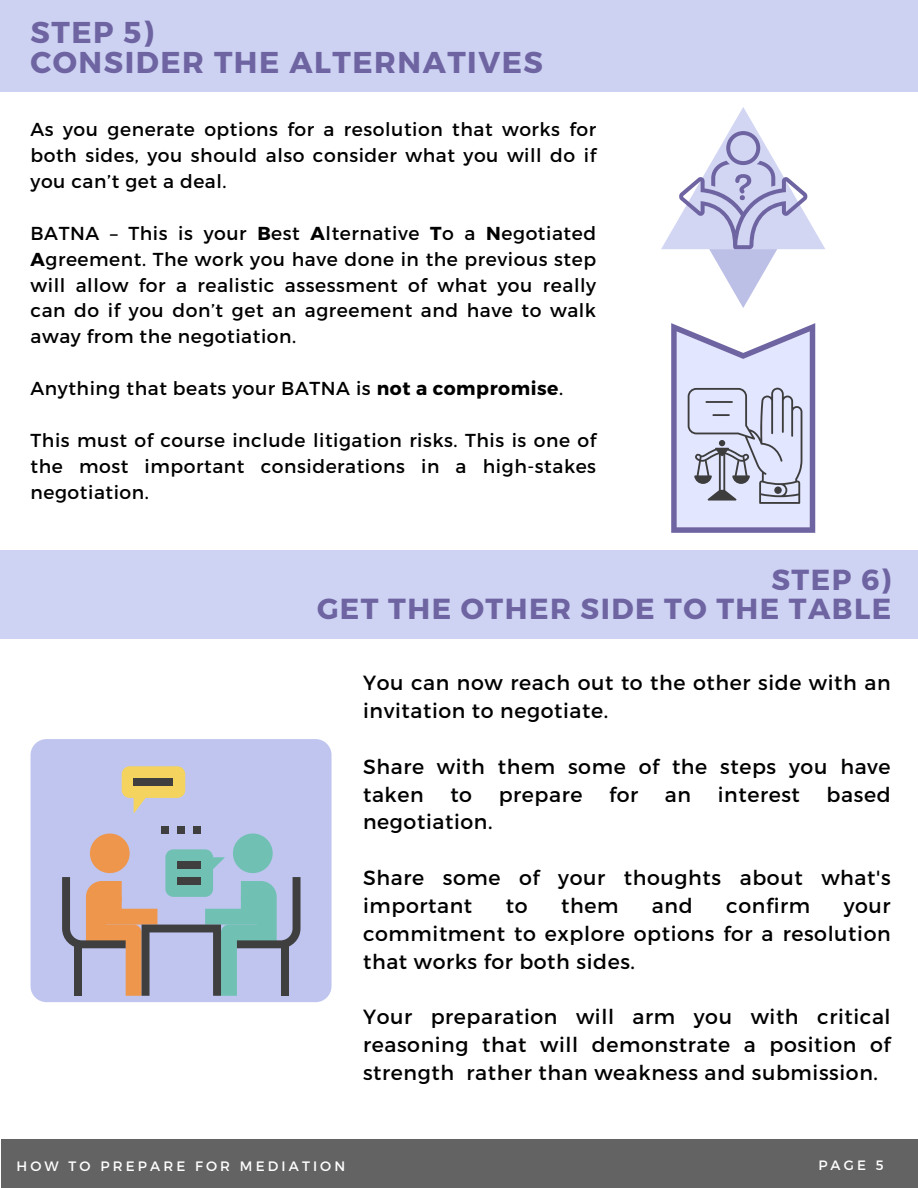
<style>
.page{position:relative;width:918px;height:1188px;background:#fff}
.page>*{position:absolute;margin:0;border:0;box-sizing:border-box;transform-origin:0 0}
.t1{font:700 30.15px "Montserrat";letter-spacing:.05em;color:#6e64a2}
.t2{font:700 28.95px "Montserrat";letter-spacing:.05em;color:#6e64a2}
.t3{font:20.55px/27.9px "Montserrat";letter-spacing:.03em;color:#000}
.t4{font:18.75px/25.8px "Montserrat";letter-spacing:.03em;color:#000;text-align:justify}
.t5{font:13.65px "Montserrat";letter-spacing:.23em;color:#fff}
.s1{font-weight:700}
</style>
<div class="page">
<div style="left:1px;top:1139px;width:917px;height:49px;background:#636363"></div>
<div style="left:0;top:550px;width:918px;height:88px;background:#ced3f3"></div>
<div style="left:0;top:0;width:918px;height:91px;background:#cdd2f2"></div>
<svg style="left:661px;top:107px;width:164px;height:201px"></svg>
<div style="left:31px;top:739px;width:301px;height:263px;background:#bfc5ef;border-radius:16px"></div>
<svg style="left:122px;top:766px;width:63px;height:48px"></svg>
<div style="left:134px;top:778px;width:39px;height:8px;background:#3f3f3f"></div>
<div style="left:161px;top:826px;width:8px;height:8px;background:#3f3f3f"></div>
<div style="left:177px;top:826px;width:8px;height:8px;background:#3f3f3f"></div>
<div style="left:193px;top:826px;width:8px;height:8px;background:#3f3f3f"></div>
<svg style="left:62px;top:834px;width:239px;height:162px"></svg>
<svg style="left:671px;top:323px;width:144px;height:210px;background:#c8c9e3"></svg>
<div style="left:774px;top:487px;width:8px;height:7px;background:#3d3d3d;border-radius:50%"></div>
<p class="t1" style="left:31px;top:12px;width:125px">STEP 5)</p>
<p class="t1" style="left:31px;top:43px;width:514px">CONSIDER THE ALTERNATIVES</p>
<p class="t4" style="left:31px;top:116px;width:567px">As you generate options for a resolution that works for both sides, you should also consider what you will do if you can’t get a deal.</p>
<p class="t4" style="left:31px;top:219px;width:567px">BATNA – This is your <span class="s1">B</span>est <span class="s1">A</span>lternative <span class="s1">T</span>o a <span class="s1">N</span>egotiated <span class="s1">A</span>greement. The work you have done in the previous step will allow for a realistic assessment of what you really can do if you don’t get an agreement and have to walk away from the negotiation.</p>
<p class="t4" style="left:31px;top:375px;width:534px">Anything that beats your BATNA is <span class="s1">not a compromise</span>.</p>
<p class="t4" style="left:31px;top:426px;width:567px">This must of course include litigation risks. This is one of the most important considerations in a high-stakes negotiation.</p>
<p class="t2" style="left:772px;top:560px;width:121px">STEP 6)</p>
<p class="t2" style="left:317px;top:590px;width:576px">GET THE OTHER SIDE TO THE TABLE</p>
<p class="t3" style="left:363px;top:668px;width:529px">You can now reach out to the other side with an invitation to negotiate.</p>
<p class="t3" style="left:363px;top:751px;width:529px">Share with them some of the steps you have taken</p>
<p class="t3" style="left:450px;top:779px;width:23px">to</p>
<p class="t3" style="left:499px;top:779px;width:85px">prepare</p>
<p class="t3" style="left:609px;top:779px;width:31px">for</p>
<p class="t3" style="left:665px;top:779px;width:28px">an</p>
<p class="t3" style="left:718px;top:779px;width:84px">interest</p>
<p class="t3" style="left:827px;top:779px;width:66px">based</p>
<p class="t3" style="left:363px;top:807px;width:131px">negotiation.</p>
<p class="t3" style="left:363px;top:863px;width:529px">Share some of your thoughts about what's important</p>
<p class="t3" style="left:506px;top:891px;width:23px">to</p>
<p class="t3" style="left:561px;top:891px;width:59px">them</p>
<p class="t3" style="left:652px;top:891px;width:42px">and</p>
<p class="t3" style="left:726px;top:891px;width:85px">confirm</p>
<p class="t3" style="left:363px;top:891px;width:529px;text-align:justify;text-indent:481px">your commitment to explore options for a resolution that works for both sides.</p>
<p class="t3" style="left:363px;top:1002px;width:529px;text-align:justify">Your preparation will arm you with critical reasoning that will demonstrate a position of strength rather than weakness and submission.</p>
<p class="t5" style="left:16px;top:1158px;width:330px">HOW TO PREPARE FOR MEDIATION</p>
<p class="t5" style="left:818px;top:1157px;width:67px">PAGE 5</p>
</div>
